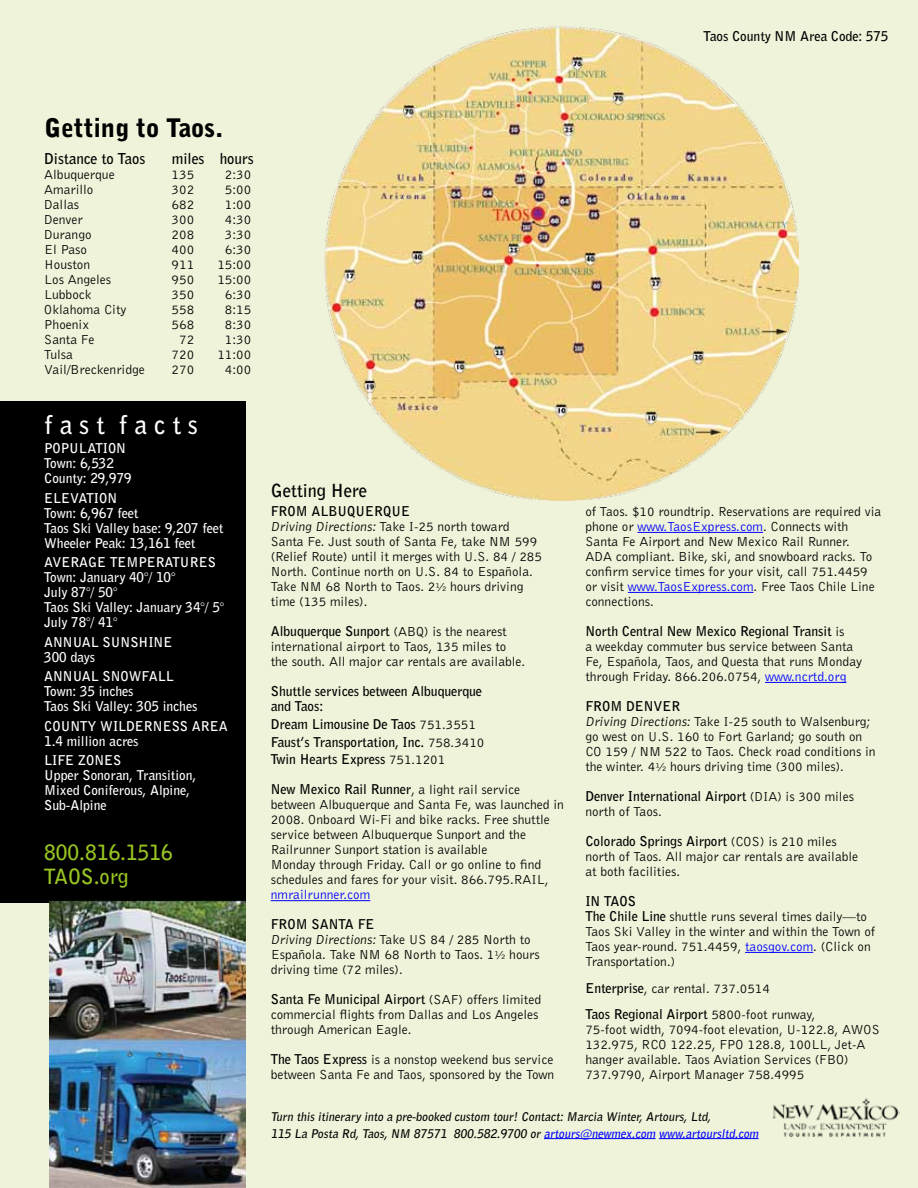
<style>
.page{position:relative;width:918px;height:1188px;background:#eef3d9}
.page>*{position:absolute;margin:0;border:0;box-sizing:border-box;transform-origin:0 0}
.t1{font:900 25.5px "Bell Gothic BT";color:#000}
.t2{font:700 25.5px "Bell Gothic BT";color:#fff}
.t3{font:700 21px/24px "Bell Gothic BT";color:#98c422}
.t4{font:700 18px "Bell Gothic BT";color:#000}
.t5{font:700 15px "Bell Gothic BT";color:#000}
.t6{font:13.5px/15px "Bell Gothic BT";color:#000}
.t7{font:700 13.5px/15px "Bell Gothic BT";color:#fff}
.t8{font:700 13.5px/17.7px "Bell Gothic BT";color:#000}
.t9{font:13.5px "Bell Gothic BT";color:#00f}
.t10{font:700 12px/16.5px "Bell Gothic BT";color:#000}
.s1{font-size:12.75px}
.s2{font-weight:700}
.s3{font-weight:400}
.s4{color:#00f}
</style>
<div class="page">
<hr style="left:271px;top:900px;width:99px;height:1px;background:#00f">
<hr style="left:637px;top:532px;width:126px;height:1px;background:#00f">
<hr style="left:628px;top:592px;width:126px;height:1px;background:#00f">
<hr style="left:765px;top:682px;width:81px;height:1px;background:#00f">
<hr style="left:745px;top:952px;width:68px;height:1px;background:#00f">
<div style="left:0;top:401px;width:245px;height:502px;background:#000"></div>
<img style="left:325px;top:26px;width:473px;height:474px">
<img style="left:50px;top:901px;width:195px;height:287px">
<hr style="left:544px;top:1138px;width:112px;height:1px;background:#00f">
<hr style="left:659px;top:1138px;width:100px;height:1px;background:#00f">
<img style="left:772px;top:1098px;width:128px;height:39px">
<p class="t8" style="left:704px;top:27px;width:186px">Taos County NM Area Code: 575</p>
<h1 class="t1" style="left:44px;top:111px;width:181px">Getting to Taos.</h1>
<p class="t5" style="left:44px;top:148px;width:103px">Distance to Taos</p>
<p class="t5" style="left:172px;top:148px;width:83px">miles hours</p>
<p class="t6" style="left:44px;top:166px;width:72px">Albuquerque</p>
<p class="t6" style="left:172px;top:166px;width:24px">135</p>
<p class="t6" style="left:225px;top:166px;width:28px">2:30</p>
<p class="t6" style="left:44px;top:181px;width:51px">Amarillo</p>
<p class="t6" style="left:172px;top:181px;width:24px">302</p>
<p class="t6" style="left:225px;top:181px;width:28px">5:00</p>
<p class="t6" style="left:44px;top:196px;width:36px">Dallas</p>
<p class="t6" style="left:172px;top:196px;width:24px">682</p>
<p class="t6" style="left:225px;top:196px;width:28px">1:00</p>
<p class="t6" style="left:44px;top:211px;width:40px">Denver</p>
<p class="t6" style="left:172px;top:211px;width:24px">300</p>
<p class="t6" style="left:225px;top:211px;width:28px">4:30</p>
<p class="t6" style="left:44px;top:226px;width:49px">Durango</p>
<p class="t6" style="left:172px;top:226px;width:24px">208</p>
<p class="t6" style="left:225px;top:226px;width:28px">3:30</p>
<p class="t6" style="left:44px;top:241px;width:44px">El Paso</p>
<p class="t6" style="left:172px;top:241px;width:24px">400</p>
<p class="t6" style="left:225px;top:241px;width:28px">6:30</p>
<p class="t6" style="left:44px;top:256px;width:48px">Houston</p>
<p class="t6" style="left:172px;top:256px;width:24px">911</p>
<p class="t6" style="left:217px;top:256px;width:35px">15:00</p>
<p class="t6" style="left:44px;top:271px;width:69px">Los Angeles</p>
<p class="t6" style="left:172px;top:271px;width:24px">950</p>
<p class="t6" style="left:217px;top:271px;width:35px">15:00</p>
<p class="t6" style="left:44px;top:286px;width:49px">Lubbock</p>
<p class="t6" style="left:172px;top:286px;width:24px">350</p>
<p class="t6" style="left:225px;top:286px;width:28px">6:30</p>
<p class="t6" style="left:44px;top:301px;width:84px">Oklahoma City</p>
<p class="t6" style="left:172px;top:301px;width:24px">558</p>
<p class="t6" style="left:225px;top:301px;width:28px">8:15</p>
<p class="t6" style="left:44px;top:316px;width:46px">Phoenix</p>
<p class="t6" style="left:172px;top:316px;width:24px">568</p>
<p class="t6" style="left:225px;top:316px;width:28px">8:30</p>
<p class="t6" style="left:44px;top:331px;width:52px">Santa Fe</p>
<p class="t6" style="left:179px;top:331px;width:17px">72</p>
<p class="t6" style="left:225px;top:331px;width:28px">1:30</p>
<p class="t6" style="left:44px;top:346px;width:30px">Tulsa</p>
<p class="t6" style="left:172px;top:346px;width:24px">720</p>
<p class="t6" style="left:217px;top:346px;width:35px">11:00</p>
<p class="t6" style="left:44px;top:361px;width:102px">Vail/Breckenridge</p>
<p class="t6" style="left:172px;top:361px;width:24px">270</p>
<p class="t6" style="left:225px;top:361px;width:28px">4:00</p>
<h1 class="t2" style="left:44px;top:407px;width:155px">f a s t f a c t s</h1>
<p class="t7" style="left:44px;top:440px;width:89px">POPULATION<br>Town: 6,532<br>County: 29,979</p>
<p class="t7" style="left:44px;top:490px;width:181px">ELEVATION<br>Town: 6,967 feet<br>Taos Ski Valley base: 9,207 feet<br>Wheeler Peak: 13,161 feet</p>
<p class="t7" style="left:44px;top:554px;width:182px">AVERAGE TEMPERATURES<br>Town: January 40°/ 10°<br>July 87°/ 50°<br>Taos Ski Valley: January 34°/ 5°<br>July 78°/ 41°</p>
<p class="t7" style="left:44px;top:634px;width:130px">ANNUAL SUNSHINE<br>300 days</p>
<p class="t7" style="left:44px;top:668px;width:155px">ANNUAL SNOWFALL<br>Town: 35 inches<br>Taos Ski Valley: 305 inches</p>
<p class="t7" style="left:44px;top:718px;width:185px">COUNTY WILDERNESS AREA<br>1.4 million acres</p>
<p class="t7" style="left:44px;top:752px;width:154px">LIFE ZONES<br>Upper Sonoran, Transition,<br>Mixed Coniferous, Alpine,<br>Sub-Alpine</p>
<h2 class="t3" style="left:44px;top:839px;width:130px">800.816.1516<br>TAOS.org</h2>
<h3 class="t4" style="left:271px;top:478px;width:97px">Getting Here</h3>
<p class="t8" style="left:271px;top:502px;width:141px">FROM ALBUQUERQUE</p>
<p class="t6" style="left:271px;top:519px;width:273px">Driving Directions: Ta ke I - 2 5 n o rth towa rd Santa Fe. Just south of Santa Fe, take NM 599 (Relief Route) until it merges with U.S. 84 / 285<br>North. Continue north on U.S. 84 to Española.<br>Take NM 68 North to Taos. 2<span class="s1">½</span> hours driving time (135 miles).</p>
<p class="t6" style="left:271px;top:624px;width:256px"><span class="s2">Albuquerque Sunport</span> (ABQ) is the nearest international airport to Taos, 135 miles to the south. All major car rentals are available.</p>
<p class="t8" style="left:271px;top:684px;width:213px;line-height:15px">Shuttle services between Albuquerque and Taos:</p>
<p class="t8" style="left:271px;top:715px;width:215px">Dream Limousine De Taos <span class="s3">751.3551<br></span>Faust’s Transportation, Inc. <span class="s3">758.3410<br></span>Twin Hearts Express <span class="s3">751.1201</span></p>
<p class="t6" style="left:271px;top:782px;width:295px"><span class="s2">New Mexico Rail Runner</span>, a light rail service between Albuquerque and Santa Fe, was launched in 2008. Onboard Wi-Fi and bike racks. Free shuttle service between Albuquerque Sunport and the Railrunner Sunport station is available<br>Monday through Friday. Call or go online to find schedules and fares for your visit. 866.795.RAIL,</p>
<p class="t9" style="left:271px;top:887px;width:101px">nmrailrunner.com</p>
<p class="t8" style="left:271px;top:915px;width:105px">FROM SANTA FE</p>
<p class="t6" style="left:271px;top:932px;width:271px">Driving Directions: Ta ke U S 8 4 / 2 8 5 N o rth to<br>Española. Take NM 68 North to Taos. 1<span class="s1">½</span> hours driving time (72 miles).</p>
<p class="t6" style="left:271px;top:992px;width:272px"><span class="s2">Santa Fe Municipal Airport</span> (SAF) offers limited commercial flights from Dallas and Los Angeles through American Eagle.</p>
<p class="t6" style="left:271px;top:1052px;width:285px"><span class="s2">The Taos Express</span> is a nonstop weekend bus service between Santa Fe and Taos, sponsored by the Town</p>
<p class="t6" style="left:585px;top:504px;width:297px">of Taos. $10 roundtrip. Reservations are required via phone or <span class="s4">www.TaosExpress.com</span>. Connects with Santa Fe Airport and New Mexico Rail Runner.<br>ADA compliant. Bike, ski, and snowboard racks. To confirm service times for your visit, call 751.4459 or visit <span class="s4">www.TaosExpress.com</span>. Free Taos Chile Line connections.</p>
<p class="t6" style="left:585px;top:624px;width:278px"><span class="s2">North Central New Mexico Regional Transit</span> is<br>a weekday commuter bus service between Santa Fe, Española, Taos, and Questa that runs Monday through Friday. 866.206.0754, <span class="s4">www.ncrtd.org</span></p>
<p class="t8" style="left:585px;top:697px;width:97px">FROM DENVER</p>
<p class="t6" style="left:585px;top:714px;width:292px">Driving Directions: Take I-25 south to Walsenburg; go west on U.S. 160 to Fort Garland; go south on CO 159 / NM 522 to Taos. Check road conditions in the winter. 4<span class="s1">½</span> hours driving time (300 miles).</p>
<p class="t6" style="left:585px;top:789px;width:270px"><span class="s2">Denver International Airport</span> (DIA) is 300 miles north of Taos.</p>
<p class="t6" style="left:585px;top:834px;width:274px"><span class="s2">Colorado Springs Airport</span> (COS) is 210 miles north of Taos. All major car rentals are available at both facilities.</p>
<p class="t6" style="left:585px;top:894px;width:291px"><span class="s2">IN TAOS<br>The Chile Line</span> shuttle runs several times daily—to Taos Ski Valley in the winter and within the Town of Taos year-round. 751.4459, <span class="s4">taosgov.com</span>. (Click on Transportation.)</p>
<p class="t6" style="left:585px;top:976px;width:231px;line-height:25.5px"><span class="s2">Enterprise</span>, car rental. 737.0514<br><span class="s2">Taos Regional Airport</span> 5800-foot runway,</p>
<p class="t6" style="left:585px;top:1021px;width:296px">75-foot width, 7094-foot elevation, U-122.8, AWOS 132.975, RCO 122.25, FPO 128.8, 100LL, Jet-A hanger available. Taos Aviation Services (FBO)<br>737.9790, Airport Manager 758.4995</p>
<p class="t10" style="left:271px;top:1108px;width:491px">Turn this itinerary into a pre-booked custom tour! Contact: Marcia Winter, Artours, Ltd,<br>115 La Posta Rd, Taos, NM 87571 800.582.9700 or <span class="s4">artours@newmex.com www.artoursltd.com</span></p>
</div>
